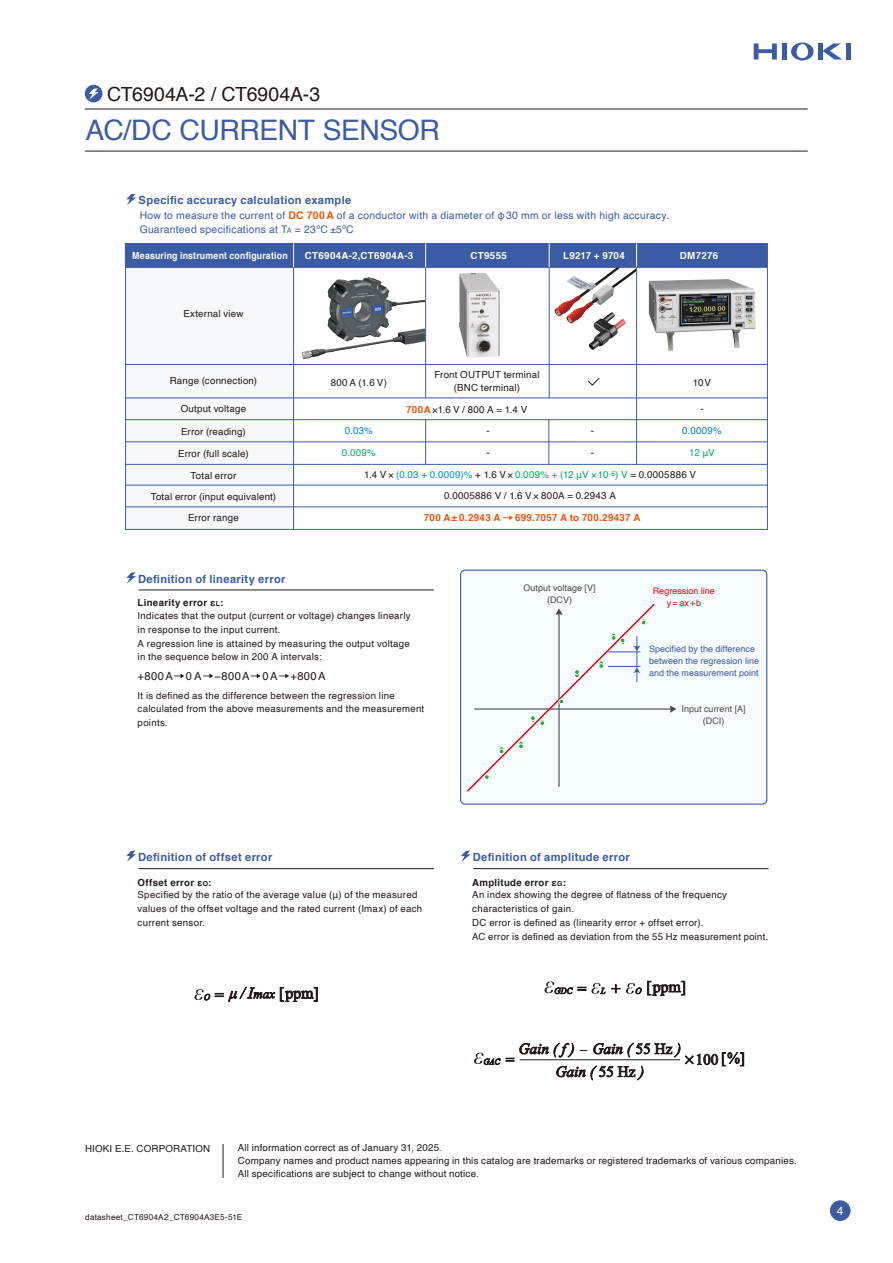
<style>
.page{position:relative;width:893px;height:1263px;background:#fff}
.page>*{position:absolute;margin:0;border:0;box-sizing:border-box;transform-origin:0 0}
.t1{font:28.35px "Helvetica";letter-spacing:-.015em;color:#3b5ca4}
.t2{font:19.5px "Helvetica";letter-spacing:-.005em;color:#231916}
.t3{font:12px "Helvetica";color:#fff}
.t4{font:700 11.25px "Helvetica";letter-spacing:.025em;color:#3b5ca4}
.t5{font:11.25px "Helvetica";letter-spacing:.035em;color:#231916}
.t6{font:10.5px/13.8px "Helvetica";letter-spacing:.025em;color:#3b5ca4}
.t7{font:9.75px/13.8px "Helvetica";letter-spacing:.025em;color:#231916}
.t8{font:700 9.75px "Helvetica";letter-spacing:.03em;color:#231916}
.t9{font:700 9.75px "Helvetica";letter-spacing:.025em;color:#fff}
.t10{font:700 9.75px "Helvetica";letter-spacing:.035em;color:#ea5307}
.t11{font:700 9.75px "Helvetica";letter-spacing:.025em;color:#fff;scale:.9 1}
.t12{font:9.75px "Helvetica";letter-spacing:.005em;color:#00a960}
.t13{font:9.75px "Helvetica";color:#0081a4}
.t14{font:9.75px "Helvetica";color:#0081cc}
.t15{font:9px/12px "Helvetica";color:#3b5ca4}
.t16{font:9px/12px "Helvetica";color:#4d4a4a;text-align:center}
.t17{font:9px/12px "Helvetica";color:#e60013;text-align:center}
.t18{font:8.25px "Helvetica";letter-spacing:.02em;color:#231916}
.s1{font-weight:700;color:#ea5506}
.s2{font-size:7.35px}
.s3{color:#008dcf}
.s4{color:#00a960}
.s5{font-size:6.9px}
</style>
<div class="page">
<hr style="left:85px;top:151px;width:723px;height:1px;background:#231916">
<hr style="left:85px;top:109px;width:723px;height:1px;background:#231916">
<svg style="left:754px;top:43px;width:23px;height:17px"></svg>
<div style="left:782px;top:43px;width:5px;height:17px;background:#3b5ca4"></div>
<svg style="left:791px;top:43px;width:22px;height:17px"></svg>
<hr style="left:818px;top:43px;width:4px;height:17px;background:#3b5ca4">
<svg style="left:822px;top:43px;width:20px;height:17px"></svg>
<hr style="left:846px;top:43px;width:4px;height:17px;background:#3b5ca4">
<div style="left:830px;top:1201px;width:20px;height:19px;background:#3b5ca4;border-radius:50%"></div>
<div style="left:830px;top:1201px;width:20px;height:20px;border:1px solid #3b5ca4;border-radius:50%"></div>
<div style="left:85px;top:85px;width:17px;height:17px;background:#3b5ca4;border-radius:50%"></div>
<svg style="left:89px;top:88px;width:10px;height:12px"></svg>
<hr style="left:223px;top:1144px;width:1px;height:34px;background:#231916">
<div style="left:125px;top:267px;width:169px;height:263px;background:#f7f8fc"></div>
<hr style="left:125px;top:364px;width:643px;height:1px;background:#3b5ca4">
<hr style="left:125px;top:398px;width:643px;height:1px;background:#3b5ca4">
<hr style="left:125px;top:419px;width:643px;height:1px;background:#3b5ca4">
<hr style="left:125px;top:442px;width:643px;height:1px;background:#3b5ca4">
<hr style="left:125px;top:464px;width:643px;height:1px;background:#3b5ca4">
<hr style="left:125px;top:485px;width:643px;height:1px;background:#3b5ca4">
<hr style="left:125px;top:507px;width:643px;height:1px;background:#3b5ca4">
<div style="left:125px;top:243px;width:642px;height:25px;background:#3b5ca4;border:1px solid #3b5ca4"></div>
<svg style="left:293px;top:243px;width:1px;height:24px"></svg>
<hr style="left:293px;top:267px;width:1px;height:263px;background:#3b5ca4">
<svg style="left:636px;top:243px;width:1px;height:24px"></svg>
<hr style="left:636px;top:267px;width:1px;height:197px;background:#3b5ca4">
<svg style="left:425px;top:243px;width:1px;height:24px"></svg>
<hr style="left:425px;top:419px;width:1px;height:46px;background:#3b5ca4">
<hr style="left:549px;top:419px;width:1px;height:46px;background:#3b5ca4">
<svg style="left:549px;top:243px;width:1px;height:24px"></svg>
<hr style="left:549px;top:267px;width:1px;height:131px;background:#3b5ca4">
<svg style="left:126px;top:194px;width:10px;height:11px"></svg>
<hr style="left:139px;top:590px;width:295px;height:1px;background:#231916">
<svg style="left:126px;top:572px;width:10px;height:11px"></svg>
<img style="left:459px;top:273px;width:41px;height:85px">
<img style="left:554px;top:268px;width:76px;height:48px">
<img style="left:589px;top:312px;width:37px;height:38px">
<img style="left:649px;top:279px;width:107px;height:72px">
<hr style="left:425px;top:267px;width:1px;height:131px;background:#3b5ca4">
<svg style="left:588px;top:378px;width:12px;height:8px"></svg>
<svg style="left:503px;top:515px;width:10px;height:5px"></svg>
<svg style="left:126px;top:850px;width:10px;height:12px"></svg>
<svg style="left:461px;top:850px;width:10px;height:12px"></svg>
<hr style="left:139px;top:868px;width:295px;height:1px;background:#231916">
<hr style="left:473px;top:868px;width:296px;height:1px;background:#231916">
<svg style="left:174px;top:674px;width:10px;height:4px"></svg>
<svg style="left:203px;top:674px;width:10px;height:4px"></svg>
<svg style="left:250px;top:674px;width:11px;height:4px"></svg>
<svg style="left:279px;top:674px;width:10px;height:4px"></svg>
<div style="left:461px;top:570px;width:306px;height:234px;background:#f6fbfe;border-radius:4px"></div>
<div style="left:460px;top:570px;width:307px;height:235px;border:1px solid #3b5ca4;border-radius:4px"></div>
<svg style="left:670px;top:705px;width:6px;height:7px"></svg>
<hr style="left:474px;top:708px;width:196px;height:2px;background:#4d4a4a">
<svg style="left:467px;top:603px;width:189px;height:189px"></svg>
<img style="left:328px;top:277px;width:97px;height:65px">
<svg style="left:194px;top:987px;width:124px;height:15px"></svg>
<svg style="left:611px;top:984px;width:9px;height:9px"></svg>
<svg style="left:544px;top:981px;width:61px;height:13px"></svg>
<svg style="left:626px;top:981px;width:59px;height:14px"></svg>
<svg style="left:474px;top:1053px;width:26px;height:13px"></svg>
<svg style="left:506px;top:1043px;width:238px;height:37px"></svg>
<hr style="left:520px;top:1059px;width:160px;height:1px;background:#231916">
<h2 class="t2" style="left:107px;top:79px;width:215px">CT6904A-2 / CT6904A-3</h2>
<h1 class="t1" style="left:86px;top:108px;width:356px">AC/DC CURRENT SENSOR</h1>
<p class="t4" style="left:139px;top:191px;width:214px">Specific accuracy calculation example</p>
<p class="t6" style="left:140px;top:209px;width:531px">How to measure the current of <span class="s1">DC 700A</span> of a conductor with a diameter of φ 30 mm or less with high accuracy.<br>Guaranteed specifications at T<span class="s2">A</span> = 23ºC ±5ºC</p>
<p class="t11" style="left:132px;top:247px;width:174px">Measuring instrument configuration</p>
<p class="t9" style="left:305px;top:247px;width:110px">CT6904A-2,CT6904A-3</p>
<p class="t9" style="left:471px;top:247px;width:38px">CT9555</p>
<p class="t9" style="left:563px;top:247px;width:63px">L9217 + 9704</p>
<p class="t9" style="left:680px;top:247px;width:40px">DM7276</p>
<p class="t7" style="left:183px;top:307px;width:61px">External view</p>
<p class="t7" style="left:170px;top:374px;width:89px">Range (connection)</p>
<p class="t7" style="left:181px;top:401px;width:67px">Output voltage</p>
<p class="t7" style="left:181px;top:425px;width:66px">Error (reading)</p>
<p class="t7" style="left:151px;top:443px;width:127px;line-height:21.3px;text-align:center">Error (full scale)<br>Total error<br>Total error (input equivalent)<br>Error range</p>
<p class="t7" style="left:434px;top:369px;width:107px;line-height:12.8px;text-align:center">Front OUTPUT terminal (BNC terminal)</p>
<p class="t7" style="left:331px;top:376px;width:58px">800 A (1.6 V)</p>
<p class="t7" style="left:693px;top:376px;width:20px">10V</p>
<p class="t7" style="left:700px;top:402px;width:5px">-</p>
<p class="t13" style="left:682px;top:423px;width:41px">0.0009%</p>
<p class="t12" style="left:689px;top:445px;width:27px">12 μV</p>
<p class="t7" style="left:406px;top:403px;width:123px"><span class="s1">700A</span>×1.6 V / 800 A = 1.4 V</p>
<p class="t14" style="left:345px;top:423px;width:30px">0.03%</p>
<p class="t12" style="left:342px;top:445px;width:36px">0.009%</p>
<p class="t7" style="left:487px;top:424px;width:5px">-</p>
<p class="t7" style="left:487px;top:446px;width:5px">-</p>
<p class="t7" style="left:591px;top:424px;width:5px">-</p>
<p class="t7" style="left:591px;top:446px;width:5px">-</p>
<p class="t7" style="left:364px;top:465px;width:333px;line-height:20.7px;text-align:center">1.4 V× <span class="s3">(0.03 + 0.0009)%</span> + 1.6 V× <span class="s4">0.009% + (12 μV ×10</span><sup>-6</sup><span class="s4">) V</span> = 0.0005886 V<br>0.0005886 V / 1.6 V× 800A = 0.2943 A</p>
<p class="t10" style="left:424px;top:510px;width:78px">700 A± 0.2943 A</p>
<p class="t10" style="left:515px;top:510px;width:127px">699.7057 A to 700.29437 A</p>
<p class="t4" style="left:138px;top:570px;width:149px">Definition of linearity error</p>
<p class="t8" style="left:138px;top:595px;width:87px">Linearity error ε<span class="s5">L</span>:</p>
<p class="t7" style="left:138px;top:609px;width:275px">Indicates that the output (current or voltage) changes linearly in response to the input current.<br>A regression line is attained by measuring the output voltage in the sequence below in 200 A intervals:</p>
<p class="t5" style="left:138px;top:667px;width:189px">+800 A 0 A −800 A 0 A +800 A</p>
<p class="t7" style="left:138px;top:689px;width:288px">It is defined as the difference between the regression line calculated from the above measurements and the measurement points.</p>
<p class="t16" style="left:524px;top:582px;width:74px">Output voltage [V] (DCV)</p>
<p class="t17" style="left:653px;top:585px;width:64px">Regression line y=ax+b</p>
<p class="t15" style="left:649px;top:643px;width:112px">Specified by the difference between the regression line and the measurement point</p>
<p class="t16" style="left:682px;top:703px;width:66px">Input current [A] (DCI)</p>
<p class="t4" style="left:138px;top:848px;width:136px">Definition of offset error</p>
<p class="t4" style="left:473px;top:848px;width:159px">Definition of amplitude error</p>
<p class="t7" style="left:138px;top:888px;width:286px">Specified by the ratio of the average value (μ) of the measured values of the offset voltage and the rated current (Imax) of each current sensor.</p>
<p class="t8" style="left:138px;top:874px;width:75px">Offset error ε<span class="s5">O</span>:</p>
<p class="t8" style="left:472px;top:874px;width:95px">Amplitude error ε<span class="s5">G</span>:</p>
<p class="t7" style="left:472px;top:888px;width:298px">An index showing the degree of flatness of the frequency characteristics of gain.<br>DC error is defined as (linearity error + offset error).<br>AC error is defined as deviation from the 55 Hz measurement point.</p>
<p class="t7" style="left:85px;top:1142px;width:127px">HIOKI E.E. CORPORATION</p>
<p class="t7" style="left:238px;top:1142px;width:560px;line-height:12.8px">All information correct as of January 31, 2025.<br>Company names and product names appearing in this catalog are trademarks or registered trademarks of various companies.<br>All specifications are subject to change without notice.</p>
<p class="t18" style="left:85px;top:1210px;width:159px">datasheet_CT6904A2_CT6904A3E5-51E</p>
<p class="t3" style="left:837px;top:1201px;width:8px">4</p>
</div>
